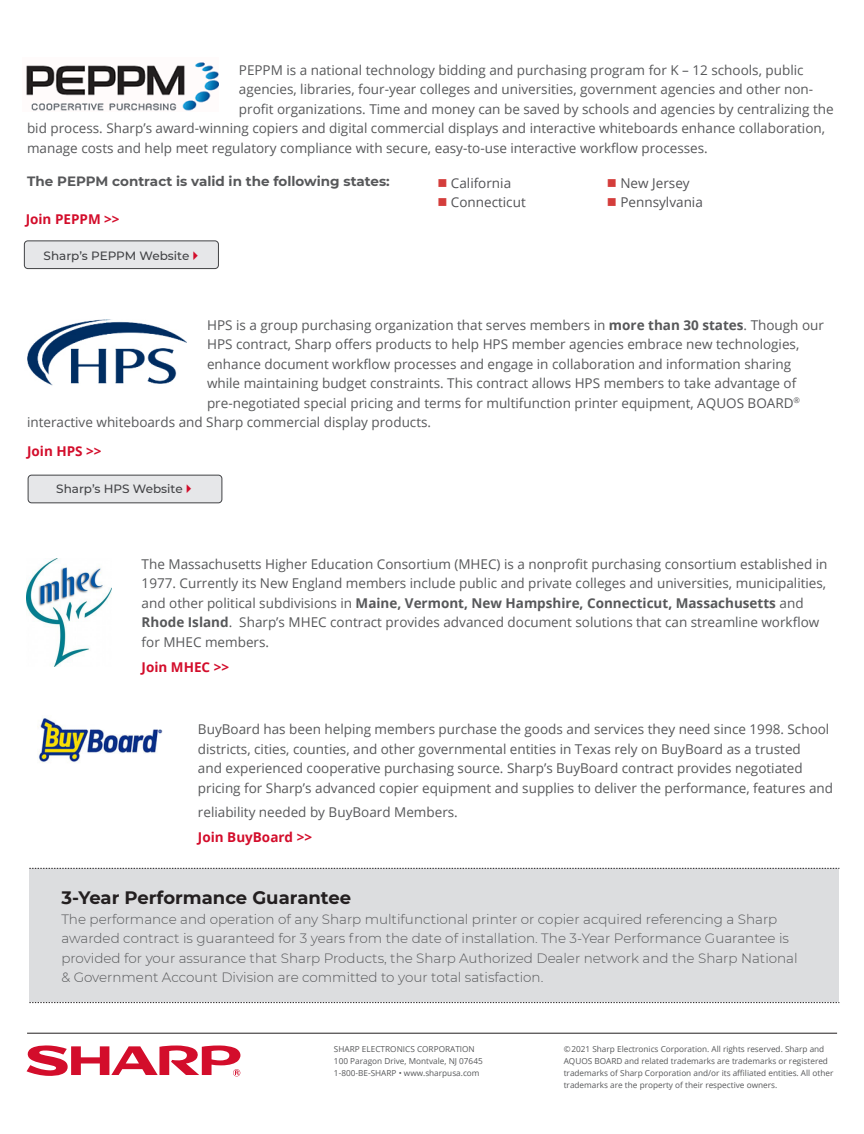
<style>
.page{position:relative;width:864px;height:1134px;background:#fff}
.page>*{position:absolute;margin:0;border:0;box-sizing:border-box;transform-origin:0 0}
.t1{font:700 18px "Montserrat";color:#231f20}
.red_links{font:13.5px/19.5px "Open Sans";color:#57585a}
.Body_Copy{font:13.5px/19.5px "Open Sans";color:#57585a}
.Body_Copy-2{font:300 13.5px/19.5px "Montserrat";color:#57585a}
.red_links-2{font:700 13.5px "Montserrat";color:#57585a}
.red_links-3{font:700 13.5px "Open Sans";color:#d30d2b}
.t2{font:13.5px "Open Sans";color:#525255}
.t3{font:500 12px "Montserrat";color:#414245}
.t4{font:8.25px/12px "Open Sans";color:#57585a}
.s1{font-weight:700}
</style>
<div class="page">
<img style="left:26px;top:62px;width:193px;height:49px">
<div style="left:24px;top:241px;width:194px;height:28px;background:#e6e7e9;border-radius:4px"></div>
<div style="left:24px;top:241px;width:195px;height:28px;border:1px solid #414245;border-radius:4px"></div>
<img style="left:27px;top:319px;width:160px;height:67px">
<div style="left:28px;top:475px;width:194px;height:28px;background:#e6e7e9;border-radius:4px"></div>
<div style="left:28px;top:475px;width:194px;height:28px;border:1px solid #414245;border-radius:4px"></div>
<img style="left:26px;top:558px;width:85px;height:109px">
<img style="left:37px;top:718px;width:125px;height:45px">
<div style="left:29px;top:869px;width:810px;height:133px;background:#dcdddf"></div>
<svg style="left:29px;top:868px;width:810px;height:1px"></svg>
<svg style="left:29px;top:1002px;width:810px;height:1px"></svg>
<hr style="left:27px;top:1033px;width:810px;height:1px;background:#231f20">
<svg style="left:27px;top:1045px;width:213px;height:31px"></svg>
<p class="red_links" style="left:239px;top:60px;width:566px">PEPPM is a national technology bidding and purchasing program for K – 12 schools, public</p>
<p class="red_links" style="left:239px;top:79px;width:576px">agencies, libraries, four-year colleges and universities, government agencies and other non-</p>
<p class="red_links" style="left:239px;top:99px;width:596px">profit organizations. Time and money can be saved by schools and agencies by centralizing the</p>
<p class="red_links" style="left:27px;top:118px;width:800px">bid process. Sharp’s award-winning copiers and digital commercial displays and interactive whiteboards enhance collaboration,</p>
<p class="red_links" style="left:27px;top:138px;width:682px">manage costs and help meet regulatory compliance with secure, easy-to-use interactive workflow processes.</p>
<p class="red_links-2" style="left:27px;top:171px;width:364px">The PEPPM contract is valid in the following states:</p>
<p class="t2" style="left:451px;top:173px;width:62px">California</p>
<p class="t2" style="left:451px;top:193px;width:76px">Connecticut</p>
<p class="t2" style="left:620px;top:173px;width:71px">New Jersey</p>
<p class="t2" style="left:620px;top:193px;width:84px">Pennsylvania</p>
<p class="red_links-3" style="left:26px;top:209px;width:95px">Join PEPPM &gt;&gt;</p>
<p class="t3" style="left:44px;top:247px;width:147px">Sharp’s PEPPM Website</p>
<p class="red_links" style="left:207px;top:315px;width:619px">HPS is a group purchasing organization that serves members in <span class="s1">more than 30 states</span>. Though our</p>
<p class="red_links" style="left:207px;top:334px;width:594px">HPS contract, Sharp offers products to help HPS member agencies embrace new technologies,</p>
<p class="red_links" style="left:207px;top:354px;width:586px">enhance document workflow processes and engage in collaboration and information sharing</p>
<p class="red_links" style="left:207px;top:373px;width:591px">while maintaining budget constraints. This contract allows HPS members to take advantage of</p>
<p class="red_links" style="left:207px;top:393px;width:595px">pre-negotiated special pricing and terms for multifunction printer equipment, AQUOS BOARD<sup>®</sup></p>
<p class="red_links" style="left:27px;top:412px;width:406px">interactive whiteboards and Sharp commercial display products.</p>
<p class="red_links-3" style="left:27px;top:442px;width:76px">Join HPS &gt;&gt;</p>
<p class="t3" style="left:56px;top:481px;width:128px">Sharp’s HPS Website</p>
<p class="Body_Copy" style="left:142px;top:554px;width:687px">The Massachusetts Higher Education Consortium (MHEC) is a nonprofit purchasing consortium established in 1977. Currently its New England members include public and private colleges and universities, municipalities, and other political subdivisions in <span class="s1">Maine, Vermont, New Hampshire, Connecticut, Massachusetts</span> and <span class="s1">Rhode Island</span>. Sharp’s MHEC contract provides advanced document solutions that can streamline workflow for MHEC members.</p>
<p class="red_links-3" style="left:142px;top:658px;width:89px">Join MHEC &gt;&gt;</p>
<p class="red_links" style="left:198px;top:719px;width:637px">BuyBoard has been helping members purchase the goods and services they need since 1998. School districts, cities, counties, and other governmental entities in Texas rely on BuyBoard as a trusted<br>and experienced cooperative purchasing source. Sharp’s BuyBoard contract provides negotiated pricing for Sharp’s advanced copier equipment and supplies to deliver the performance, features and</p>
<p class="red_links" style="left:198px;top:802px;width:261px">reliability needed by BuyBoard Members.</p>
<p class="red_links-3" style="left:198px;top:828px;width:116px">Join BuyBoard &gt;&gt;</p>
<h3 class="t1" style="left:61px;top:885px;width:291px">3-Year Performance Guarantee</h3>
<p class="Body_Copy-2" style="left:61px;top:909px;width:738px">The performance and operation of any Sharp multifunctional printer or copier acquired referencing a Sharp awarded contract is guaranteed for 3 years from the date of installation. The 3-Year Performance Guarantee is provided for your assurance that Sharp Products, the Sharp Authorized Dealer network and the Sharp National &amp; Government Account Division are committed to your total satisfaction.</p>
<p class="t4" style="left:334px;top:1043px;width:150px">SHARP ELECTRONICS CORPORATION<br>100 Paragon Drive, Montvale, NJ 07645<br>1-800-BE-SHARP • www.sharpusa.com</p>
<p class="t4" style="left:564px;top:1043px;width:271px">©2021 Sharp Electronics Corporation. All rights reserved. Sharp and AQUOS BOARD and related trademarks are trademarks or registered trademarks of Sharp Corporation and/or its affiliated entities. All other trademarks are the property of their respective owners.</p>
</div>
